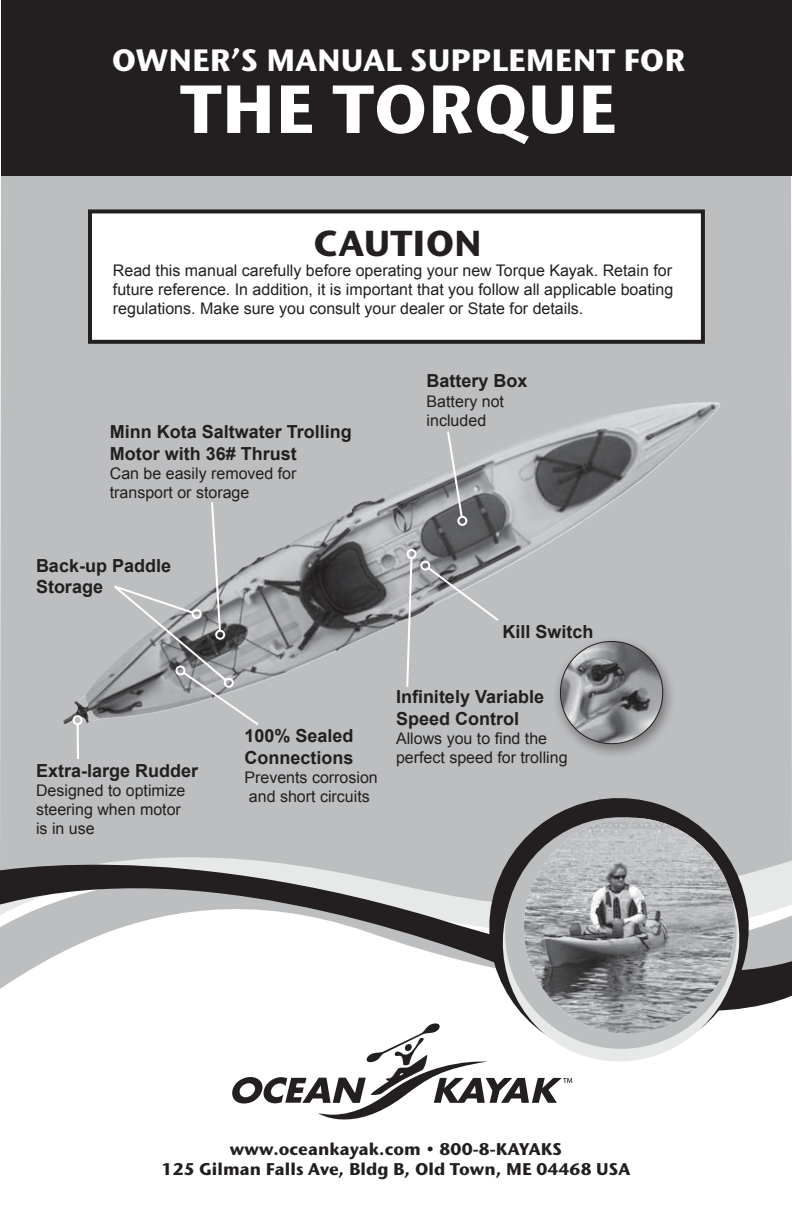
<style>
.page{position:relative;width:792px;height:1224px;background:#fff}
.page>*{position:absolute;margin:0;border:0;box-sizing:border-box;transform-origin:0 0}
.t1{font:700 67.8px "Bell Stone Sans";color:#fff}
.t2{font:700 36px "Bell Stone Sans";color:#231f20}
.t3{font:700 30.8px "Bell Stone Sans";color:#fff}
.t4{font:700 18px/21.6px "Arial";color:#231f20}
.t5{font:700 17px/20.4px "Bell Stone Sans";color:#231f20;text-align:center}
.t6{font:16px/19.2px "Arial";color:#231f20}
</style>
<div class="page">
<div style="left:0;top:176px;width:792px;height:653px;background:#bcbec0"></div>
<div style="left:90px;top:211px;width:613px;height:131px;background:#fff"></div>
<div style="left:88px;top:209px;width:617px;height:135px;border:4px solid #231f20"></div>
<img style="left:62px;top:403px;width:622px;height:322px">
<div style="left:1px;top:0;width:791px;height:176px;background:#231f20"></div>
<svg style="left:0;top:829px;width:792px;height:176px"></svg>
<svg style="left:474px;top:782px;width:290px;height:225px;background:#b6b7b9"></svg>
<svg style="left:488px;top:805px;width:266px;height:202px"></svg>
<svg style="left:491px;top:803px;width:260px;height:258px"></svg>
<svg style="left:511px;top:805px;width:237px;height:13px;background:#737274"></svg>
<img style="left:511px;top:818px;width:237px;height:228px">
<svg style="left:232px;top:1023px;width:340px;height:97px"></svg>
<svg style="left:446px;top:429px;width:18px;height:90px;background:#aaabad"></svg>
<div style="left:457px;top:516px;width:10px;height:10px;border:2px solid #fff;border-radius:50%"></div>
<hr style="left:77px;top:724px;width:2px;height:35px;background:#fff">
<div style="left:73px;top:715px;width:10px;height:10px;border:2px solid #fff;border-radius:50%"></div>
<svg style="left:112px;top:500px;width:149px;height:227px;background:#acaeb0"></svg>
<div style="left:176px;top:666px;width:10px;height:10px;border:2px solid #fff;border-radius:50%"></div>
<svg style="left:405px;top:556px;width:9px;height:133px"></svg>
<div style="left:407px;top:549px;width:10px;height:10px;border:2px solid #fff;border-radius:50%"></div>
<svg style="left:426px;top:565px;width:75px;height:58px;background:#afb1b3"></svg>
<div style="left:420px;top:561px;width:10px;height:10px;border:2px solid #fff;border-radius:50%"></div>
<div style="left:551px;top:635px;width:126px;height:125px;background:#231f20;opacity:.45"></div>
<img style="left:560px;top:641px;width:103px;height:103px;border-radius:51px">
<h3 class="t3" style="left:112px;top:41px;width:575px">OWNER’S MANUAL SUPPLEMENT FOR</h3>
<h1 class="t1" style="left:180px;top:66px;width:438px">THE TORQUE</h1>
<h2 class="t2" style="left:313px;top:221px;width:170px">CAUTION</h2>
<p class="t6" style="left:113px;top:260px;width:562px;text-align:justify">Read this manual carefully before operating your new Torque Kayak. Retain for future reference. In addition, it is important that you follow all applicable boating regulations. Make sure you consult your dealer or State for details.</p>
<p class="t4" style="left:110px;top:422px;width:244px">Minn Kota Saltwater Trolling<br>Motor with 36# Thrust</p>
<p class="t6" style="left:110px;top:464px;width:188px">Can be easily removed for transport or storage</p>
<p class="t4" style="left:427px;top:371px;width:103px">Battery Box</p>
<p class="t6" style="left:427px;top:391px;width:79px">Battery not included</p>
<p class="t4" style="left:36px;top:555px;width:137px">Back-up Paddle<br>Storage</p>
<p class="t4" style="left:36px;top:760px;width:164px">Extra-large Rudder</p>
<p class="t6" style="left:36px;top:781px;width:151px">Designed to optimize steering when motor is in use</p>
<p class="t4" style="left:502px;top:621px;width:93px">Kill Switch</p>
<p class="t4" style="left:244px;top:726px;width:111px">100% Sealed<br>Connections</p>
<p class="t6" style="left:244px;top:768px;width:135px">Prevents corrosion and short circuits</p>
<p class="t4" style="left:396px;top:687px;width:150px">Infinitely Variable<br>Speed Control</p>
<p class="t6" style="left:396px;top:729px;width:173px">Allows you to find the perfect speed for trolling</p>
<p class="t5" style="left:162px;top:1138px;width:470px">www.oceankayak.com • 800-8-KAYAKS<br>125 Gilman Falls Ave, Bldg B, Old Town, ME 04468 USA</p>
</div>
